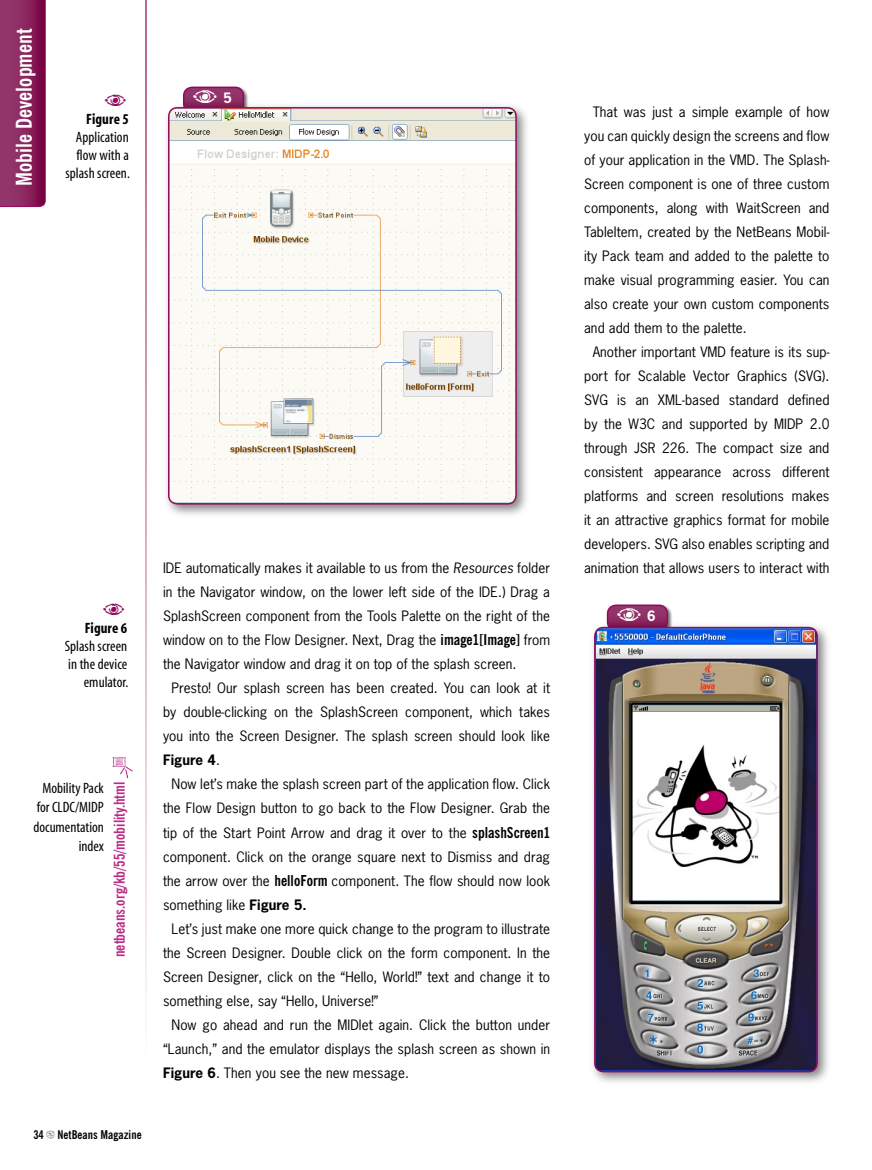
<style>
.page{position:relative;width:872px;height:1170px;background:#fff}
.page>*{position:absolute;margin:0;border:0;box-sizing:border-box;transform-origin:0 0}
.t1{font:700 condensed 21.75px "News Gothic BT";letter-spacing:.005em;color:#fff}
.t2{font:condensed 15px/18px "Myriad";letter-spacing:.005em;color:#000;text-align:right}
.t3{font:700 condensed 15px "News Gothic BT";color:#ba2c86}
.t4{font:700 condensed 15px "Myriad";letter-spacing:.005em;color:#000}
.t5{font:13.5px/24px "News Gothic";letter-spacing:.005em;color:#000;text-align:justify}
.t6{font:700 13.5px "News Gothic";color:#fff}
.t7{font:700 condensed 12px "News Gothic BT";letter-spacing:.005em;color:#000}
.s1{font-style:italic}
.s2{font-family:"News Gothic BT";font-weight:700;font-stretch:condensed;font-size:15px}
.s3{font-weight:700}
</style>
<div class="page">
<svg style="left:0;top:0;width:46px;height:207px"></svg>
<div style="left:182px;top:85px;width:67px;height:34px;background:#000;opacity:.5"></div>
<div style="left:184px;top:87px;width:59px;height:26px;background:#913369;border-radius:9px"></div>
<div style="left:183px;top:87px;width:61px;height:26px;border:2px solid #93095a;border-radius:9px"></div>
<div style="left:162px;top:101px;width:370px;height:417px;background:#000;opacity:.5"></div>
<img style="left:169px;top:108px;width:346px;height:396px;border-radius:9px">
<div style="left:168px;top:107px;width:349px;height:397px;border:2px solid #93095a;border-radius:9px"></div>
<div style="left:606px;top:603px;width:67px;height:34px;background:#000;opacity:.5"></div>
<div style="left:607px;top:605px;width:60px;height:25px;background:#913369;border-radius:9px"></div>
<div style="left:607px;top:604px;width:61px;height:27px;border:2px solid #93095a;border-radius:9px"></div>
<div style="left:588px;top:621px;width:244px;height:466px;background:#000;opacity:.5"></div>
<img style="left:595px;top:627px;width:222px;height:444px;border-radius:9px">
<div style="left:594px;top:626px;width:224px;height:446px;border:2px solid #93095a;border-radius:9px"></div>
<svg style="left:113px;top:757px;width:20px;height:21px"></svg>
<svg style="left:193px;top:101px;width:24px;height:2px"></svg>
<svg style="left:617px;top:620px;width:23px;height:1px"></svg>
<h1 class="t1" style="left:11px;top:186px;width:159px;rotate:-90deg">Mobile Development</h1>
<p class="t4" style="left:86px;top:111px;width:44px">Figure 5</p>
<p class="t2" style="left:65px;top:128px;width:66px">Application flow with a splash screen.</p>
<p class="t6" style="left:223px;top:89px;width:10px">5</p>
<p class="t4" style="left:85px;top:621px;width:44px">Figure 6</p>
<p class="t2" style="left:65px;top:638px;width:65px">Splash screen in the device emulator.</p>
<p class="t2" style="left:33px;top:778px;width:72px;line-height:19.5px">Mobility Pack for CLDC/MIDP documentation index</p>
<p class="t3" style="left:110px;top:957px;width:177px;rotate:-90deg">netbeans.org/kb/55/mobility.html</p>
<p class="t7" style="left:33px;top:1126px;width:110px">34 NetBeans Magazine</p>
<p class="t5" style="left:163px;top:556px;width:388px">IDE automatically makes it available to us from the <span class="s1">Resources</span> folder in the Navigator window, on the lower left side of the IDE.) Drag a SplashScreen component from the Tools Palette on the right of the window on to the Flow Designer. Next, Drag the <span class="s2">image1[Image]</span> from the Navigator window and drag it on top of the splash screen.</p>
<p class="t5" style="left:163px;top:676px;width:388px;text-indent:9px">Presto! Our splash screen has been created. You can look at it by double-clicking on the SplashScreen component, which takes you into the Screen Designer. The splash screen should look like <span class="s3">Figure 4</span>.</p>
<p class="t5" style="left:163px;top:772px;width:388px;text-indent:9px">Now let’s make the splash screen part of the application flow. Click the Flow Design button to go back to the Flow Designer. Grab the tip of the Start Point Arrow and drag it over to the <span class="s2">splashScreen1 </span>component. Click on the orange square next to Dismiss and drag the arrow over the <span class="s2">helloForm</span> component. The flow should now look something like <span class="s3">Figure 5.</span></p>
<p class="t5" style="left:163px;top:916px;width:388px;text-indent:9px">Let’s just make one more quick change to the program to illustrate the Screen Designer. Double click on the form component. In the Screen Designer, click on the “Hello, World!” text and change it to something else, say “Hello, Universe!”</p>
<p class="t5" style="left:163px;top:1012px;width:388px;text-indent:9px">Now go ahead and run the MIDlet again. Click the button under “Launch,” and the emulator displays the splash screen as shown in <span class="s3">Figure 6</span>. Then you see the new message.</p>
<p class="t5" style="left:584px;top:100px;width:247px;text-indent:9px">That was just a simple example of how you can quickly design the screens and flow of your application in the VMD. The Splash-Screen component is one of three custom components, along with WaitScreen and TableItem, created by the NetBeans Mobil&shy;ity Pack team and added to the palette to make visual programming easier. You can also create your own custom components and add them to the palette.</p>
<p class="t5" style="left:584px;top:340px;width:247px;text-indent:9px">Another important VMD feature is its sup&shy;port for Scalable Vector Graphics (SVG).<br>SVG is an XML-based standard defined by the W3C and supported by MIDP 2.0 through JSR 226. The compact size and consistent appearance across different platforms and screen resolutions makes it an attractive graphics format for mobile developers. SVG also enables scripting and animation that allows users to interact with</p>
<p class="t6" style="left:647px;top:607px;width:10px">6</p>
</div>
